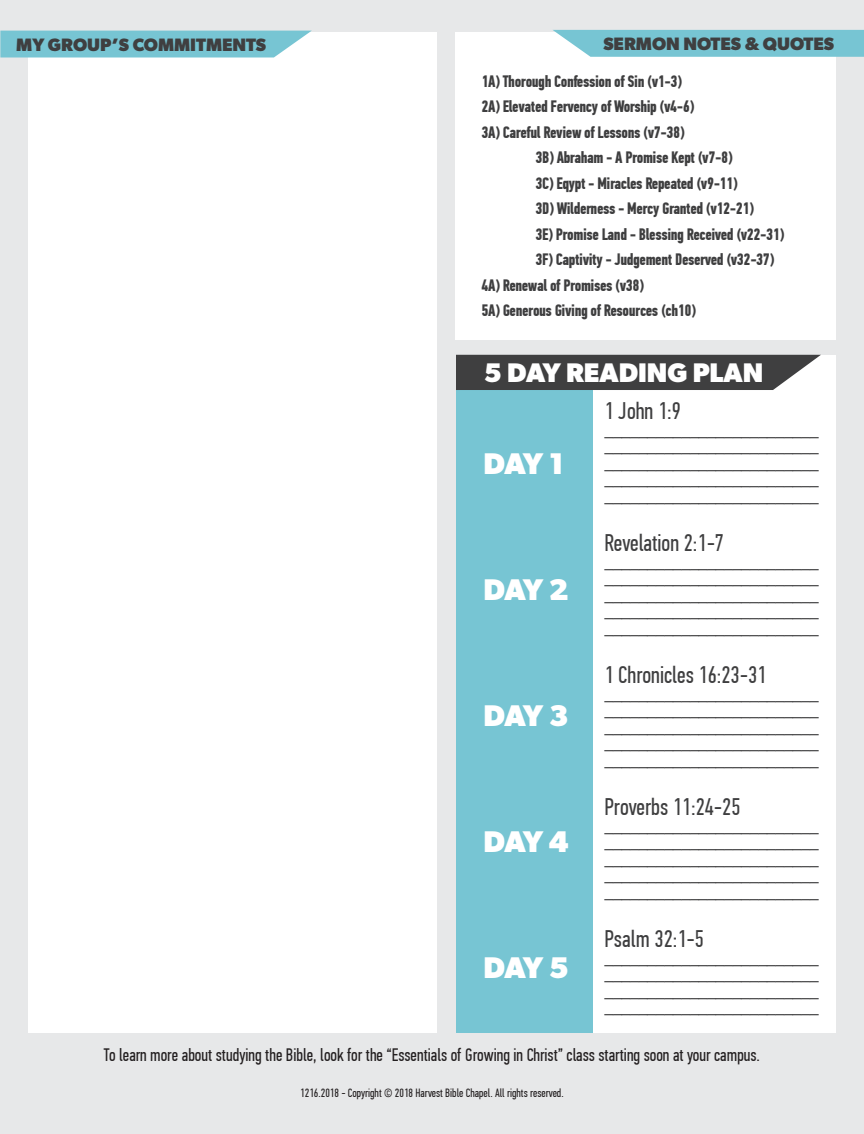
<style>
.page{position:relative;width:864px;height:1134px;background:#e7e8e9}
.page>*{position:absolute;margin:0;border:0;box-sizing:border-box;transform-origin:0 0}
.t1{font:700 30px "Gibson";letter-spacing:-.055em;color:#fff}
.t2{font:700 27px "Gibson";color:#fff}
.t3{font:24px "PF Din Text Comp Pro";color:#3e3e3f}
.t4{font:18px/16.5px "PF Din Text Comp Pro";color:#3e3e3f;text-align:justify}
.t5{font:18px "PF Din Text Comp Pro";color:#231f20}
.t6{font:700 18px "Gibson";color:#3f3f40}
.t7{font:700 16.5px "PF Din Text Comp Pro";letter-spacing:-.025em;color:#3e3e3f}
.t8{font:12px "PF Din Text Comp Pro";color:#231f20}
</style>
<div class="page">
<div style="left:28px;top:32px;width:409px;height:1001px;background:#fff"></div>
<div style="left:484px;top:355px;width:351px;height:678px;background:#fff"></div>
<div style="left:456px;top:32px;width:380px;height:307px;background:#fff"></div>
<div style="left:0;top:31px;width:311px;height:26px;background:#77c5d3"></div>
<svg style="left:553px;top:30px;width:311px;height:27px;background:#80c8d5"></svg>
<div style="left:456px;top:355px;width:137px;height:678px;background:#77c5d3"></div>
<div style="left:456px;top:355px;width:365px;height:35px;background:#3f3f40"></div>
<p class="t6" style="left:16px;top:34px;width:251px">MY GROUP’S COMMITMENTS</p>
<p class="t6" style="left:603px;top:33px;width:232px">SERMON NOTES &amp; QUOTES</p>
<p class="t7" style="left:482px;top:71px;width:202px">1A) Thorough Confession of Sin (v1-3)</p>
<p class="t7" style="left:482px;top:97px;width:214px">2A) Elevated Fervency of Worship (v4-6)</p>
<p class="t7" style="left:482px;top:122px;width:205px">3A) Careful Review of Lessons (v7-38)</p>
<p class="t7" style="left:535px;top:148px;width:199px">3B) Abraham - A Promise Kept (v7-8)</p>
<p class="t7" style="left:535px;top:173px;width:204px">3C) Eqypt - Miracles Repeated (v9-11)</p>
<p class="t7" style="left:535px;top:199px;width:220px">3D) Wilderness - Mercy Granted (v12-21)</p>
<p class="t7" style="left:535px;top:224px;width:250px">3E) Promise Land - Blessing Received (v22-31)</p>
<p class="t7" style="left:535px;top:250px;width:241px">3F) Captivity - Judgement Deserved (v32-37)</p>
<p class="t7" style="left:482px;top:275px;width:164px">4A) Renewal of Promises (v38)</p>
<p class="t7" style="left:482px;top:301px;width:216px">5A) Generous Giving of Resources (ch10)</p>
<h2 class="t2" style="left:484px;top:357px;width:281px">5 DAY READING PLAN</h2>
<h1 class="t1" style="left:483px;top:445px;width:82px">DAY 1</h1>
<h1 class="t1" style="left:483px;top:571px;width:87px">DAY 2</h1>
<h1 class="t1" style="left:483px;top:697px;width:87px">DAY 3</h1>
<h1 class="t1" style="left:483px;top:823px;width:87px">DAY 4</h1>
<h1 class="t1" style="left:483px;top:949px;width:87px">DAY 5</h1>
<h3 class="t3" style="left:604px;top:398px;width:78px">1 John 1:9</h3>
<p class="t4" style="left:604px;top:422px;width:216px">_________________________ _________________________ _________________________ _________________________ _________________________</p>
<h3 class="t3" style="left:604px;top:530px;width:121px">Revelation 2:1-7</h3>
<p class="t4" style="left:604px;top:554px;width:216px">_________________________ _________________________ _________________________ _________________________ _________________________</p>
<h3 class="t3" style="left:604px;top:662px;width:163px">1 Chronicles 16:23-31</h3>
<p class="t4" style="left:604px;top:686px;width:216px">_________________________ _________________________ _________________________ _________________________ _________________________</p>
<h3 class="t3" style="left:604px;top:794px;width:137px">Proverbs 11:24-25</h3>
<p class="t4" style="left:604px;top:818px;width:216px">_________________________ _________________________ _________________________ _________________________ _________________________</p>
<h3 class="t3" style="left:604px;top:926px;width:101px">Psalm 32:1-5</h3>
<p class="t4" style="left:604px;top:950px;width:216px">_________________________ _________________________ _________________________ _________________________</p>
<p class="t5" style="left:104px;top:1045px;width:658px">To learn more about studying the Bible, look for the “Essentials of Growing in Christ” class starting soon at your campus.</p>
<p class="t8" style="left:300px;top:1086px;width:265px">1216.2018 - Copyright © 2018 Harvest Bible Chapel. All rights reserved.</p>
</div>
